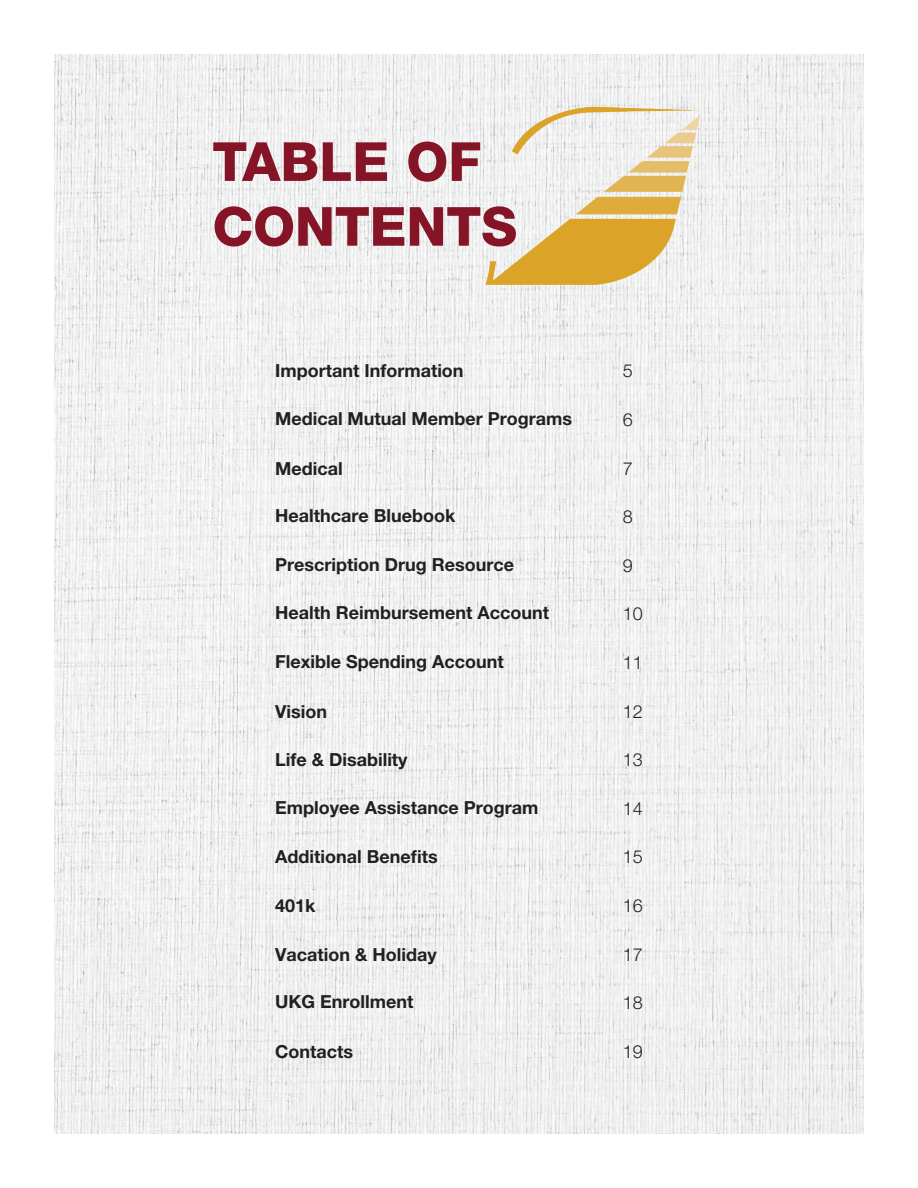
<style>
.page{position:relative;width:918px;height:1188px;background:#fff}
.page>*{position:absolute;margin:0;border:0;box-sizing:border-box;transform-origin:0 0}
.t1{font:800 54px "Helvetica Neue LT Pro";letter-spacing:-.005em;color:#861427}
.t2{font:700 18px "Helvetica Neue LT Pro";color:#231f20}
.t3{font:300 18px "Helvetica Neue LT Pro";color:#231f20}
</style>
<div class="page">
<img style="left:54px;top:54px;width:810px;height:1080px">
<img style="left:476px;top:104px;width:230px;height:186px">
<p class="t1" style="left:212px;top:130px;width:271px">TABLE OF</p>
<p class="t1" style="left:212px;top:194px;width:306px">CONTENTS</p>
<p class="t2" style="left:275px;top:360px;width:190px">Important Information</p>
<p class="t2" style="left:275px;top:407px;width:298px">Medical Mutual Member Programs</p>
<p class="t2" style="left:275px;top:457px;width:69px">Medical</p>
<p class="t2" style="left:275px;top:504px;width:182px">Healthcare Bluebook</p>
<p class="t2" style="left:275px;top:553px;width:240px">Prescription Drug Resource</p>
<p class="t2" style="left:275px;top:602px;width:275px">Health Reimbursement Account</p>
<p class="t2" style="left:275px;top:650px;width:230px">Flexible Spending Account</p>
<p class="t2" style="left:275px;top:700px;width:53px">Vision</p>
<p class="t2" style="left:275px;top:749px;width:134px">Life &amp; Disability</p>
<p class="t2" style="left:275px;top:796px;width:265px">Employee Assistance Program</p>
<p class="t2" style="left:275px;top:846px;width:164px">Additional Benefits</p>
<p class="t2" style="left:275px;top:894px;width:42px">401k</p>
<p class="t2" style="left:275px;top:943px;width:163px">Vacation &amp; Holiday</p>
<p class="t2" style="left:275px;top:990px;width:140px">UKG Enrollment</p>
<p class="t2" style="left:275px;top:1040px;width:80px">Contacts</p>
<p class="t3" style="left:623px;top:360px;width:12px">5</p>
<p class="t3" style="left:623px;top:409px;width:12px">6</p>
<p class="t3" style="left:623px;top:457px;width:12px">7</p>
<p class="t3" style="left:623px;top:506px;width:12px">8</p>
<p class="t3" style="left:623px;top:554px;width:12px">9</p>
<p class="t3" style="left:623px;top:603px;width:22px">10</p>
<p class="t3" style="left:623px;top:652px;width:22px">11</p>
<p class="t3" style="left:623px;top:700px;width:22px">12</p>
<p class="t3" style="left:623px;top:749px;width:22px">13</p>
<p class="t3" style="left:623px;top:797px;width:22px">14</p>
<p class="t3" style="left:623px;top:846px;width:22px">15</p>
<p class="t3" style="left:623px;top:895px;width:22px">16</p>
<p class="t3" style="left:623px;top:943px;width:22px">17</p>
<p class="t3" style="left:623px;top:992px;width:22px">18</p>
<p class="t3" style="left:623px;top:1040px;width:22px">19</p>
</div>
